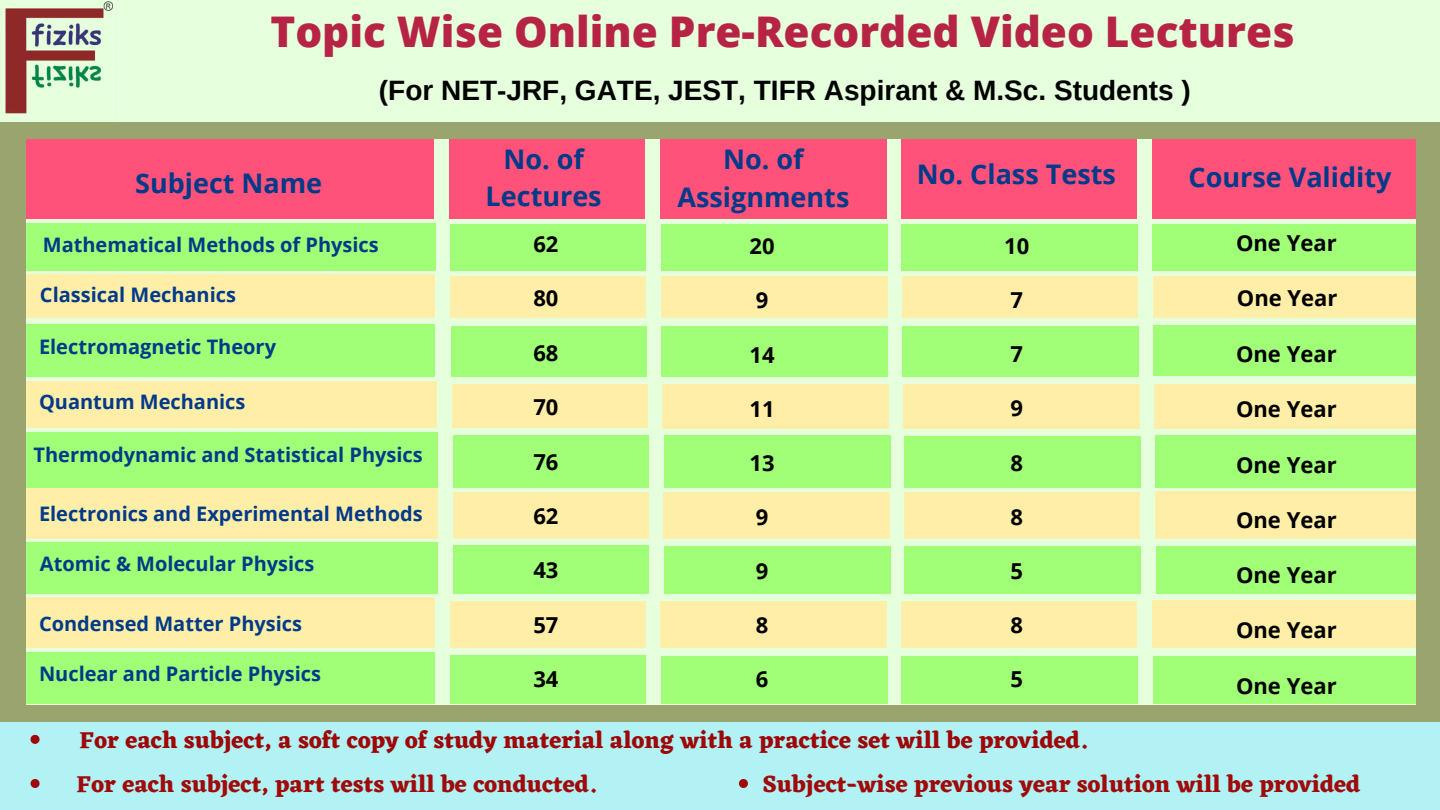
<style>
.page{position:relative;width:1440px;height:810px;background:#e6ffdc}
.page>*{position:absolute;margin:0;border:0;box-sizing:border-box;transform-origin:0 0}
.t1{font:800 42.3px "Open Sans";color:#b62345}
.t2{font:700 28px "Arimo";color:#000}
.t3{font:700 27px/37.5px "Open Sans";color:#003a89;text-align:center}
.t4{font:700 24px "Eczar";color:#9f0a0a}
.t5{font:700 24px "Eczar";color:#9d0707}
.t6{font:700 22px "Open Sans";color:#000}
.t7{font:700 20px "Open Sans";color:#003a89}
</style>
<div class="page">
<img style="left:5px;top:1px;width:108px;height:113px">
<div style="left:21px;top:134px;width:412px;height:85px;background:#ff527a"></div>
<div style="left:450px;top:134px;width:195px;height:85px;background:#ff527a"></div>
<div style="left:660px;top:134px;width:227px;height:85px;background:#ff527a"></div>
<div style="left:901px;top:134px;width:236px;height:85px;background:#ff527a"></div>
<div style="left:1152px;top:134px;width:264px;height:85px;background:#ff527a"></div>
<div style="left:22px;top:223px;width:414px;height:48px;background:#a0ff77"></div>
<div style="left:450px;top:224px;width:196px;height:47px;background:#a0ff77"></div>
<div style="left:661px;top:224px;width:226px;height:47px;background:#a0ff77"></div>
<div style="left:901px;top:224px;width:236px;height:47px;background:#a0ff77"></div>
<div style="left:1152px;top:224px;width:264px;height:47px;background:#a0ff77"></div>
<div style="left:22px;top:274px;width:413px;height:44px;background:#ffeea7"></div>
<div style="left:450px;top:276px;width:196px;height:42px;background:#ffeea7"></div>
<div style="left:661px;top:276px;width:226px;height:42px;background:#ffeea7"></div>
<div style="left:902px;top:276px;width:236px;height:42px;background:#ffeea7"></div>
<div style="left:1153px;top:276px;width:264px;height:42px;background:#ffeea7"></div>
<div style="left:21px;top:324px;width:414px;height:52px;background:#a0ff77"></div>
<div style="left:451px;top:326px;width:196px;height:50px;background:#a0ff77"></div>
<div style="left:662px;top:326px;width:226px;height:50px;background:#a0ff77"></div>
<div style="left:902px;top:326px;width:236px;height:50px;background:#a0ff77"></div>
<div style="left:1153px;top:326px;width:264px;height:50px;background:#a0ff77"></div>
<div style="left:22px;top:382px;width:415px;height:46px;background:#ffeea7"></div>
<div style="left:452px;top:384px;width:195px;height:44px;background:#ffeea7"></div>
<div style="left:662px;top:384px;width:227px;height:44px;background:#ffeea7"></div>
<div style="left:903px;top:384px;width:236px;height:44px;background:#ffeea7"></div>
<div style="left:1154px;top:384px;width:264px;height:44px;background:#ffeea7"></div>
<div style="left:22px;top:432px;width:416px;height:55px;background:#a0ff77"></div>
<div style="left:453px;top:435px;width:196px;height:52px;background:#a0ff77"></div>
<div style="left:664px;top:435px;width:226px;height:52px;background:#a0ff77"></div>
<div style="left:904px;top:436px;width:237px;height:51px;background:#a0ff77"></div>
<div style="left:1155px;top:435px;width:263px;height:52px;background:#a0ff77"></div>
<div style="left:22px;top:489px;width:416px;height:50px;background:#ffeea7"></div>
<div style="left:453px;top:493px;width:195px;height:46px;background:#ffeea7"></div>
<div style="left:663px;top:492px;width:227px;height:47px;background:#ffeea7"></div>
<div style="left:904px;top:492px;width:236px;height:47px;background:#ffeea7"></div>
<div style="left:1155px;top:492px;width:264px;height:47px;background:#ffeea7"></div>
<div style="left:22px;top:542px;width:416px;height:52px;background:#a0ff77"></div>
<div style="left:453px;top:545px;width:196px;height:49px;background:#a0ff77"></div>
<div style="left:664px;top:546px;width:227px;height:48px;background:#a0ff77"></div>
<div style="left:905px;top:546px;width:236px;height:48px;background:#a0ff77"></div>
<div style="left:1156px;top:546px;width:264px;height:48px;background:#a0ff77"></div>
<div style="left:0;top:123px;width:1440px;height:15px;background:#99a46f"></div>
<div style="left:19px;top:597px;width:416px;height:51px;background:#ffeea7"></div>
<div style="left:450px;top:601px;width:195px;height:47px;background:#ffeea7"></div>
<div style="left:660px;top:601px;width:227px;height:47px;background:#ffeea7"></div>
<div style="left:901px;top:601px;width:236px;height:47px;background:#ffeea7"></div>
<div style="left:1152px;top:600px;width:264px;height:48px;background:#ffeea7"></div>
<div style="left:19px;top:653px;width:416px;height:51px;background:#a0ff77"></div>
<div style="left:450px;top:655px;width:196px;height:49px;background:#a0ff77"></div>
<div style="left:661px;top:656px;width:227px;height:48px;background:#a0ff77"></div>
<div style="left:902px;top:656px;width:236px;height:48px;background:#a0ff77"></div>
<div style="left:1153px;top:657px;width:264px;height:47px;background:#a0ff77"></div>
<div style="left:0;top:711px;width:1440px;height:99px;background:#b2f1f4"></div>
<div style="left:1416px;top:134px;width:24px;height:577px;background:#99a46f"></div>
<svg style="left:31px;top:735px;width:9px;height:9px"></svg>
<svg style="left:31px;top:779px;width:9px;height:9px"></svg>
<div style="left:0;top:122px;width:25px;height:590px;background:#99a46f"></div>
<div style="left:0;top:706px;width:1440px;height:15px;background:#99a46f"></div>
<svg style="left:739px;top:779px;width:9px;height:9px"></svg>
<h1 class="t1" style="left:270px;top:2px;width:1026px">Topic Wise Online Pre-Recorded Video Lectures</h1>
<h3 class="t3" style="left:135px;top:164px;width:189px">Subject Name</h3>
<h2 class="t2" style="left:379px;top:75px;width:813px">(For NET-JRF, GATE, JEST, TIFR Aspirant &amp; M.Sc. Students )</h2>
<h3 class="t3" style="left:486px;top:139px;width:118px">No. of<br>Lectures</h3>
<h3 class="t3" style="left:678px;top:140px;width:173px">No. of<br>Assignments</h3>
<h3 class="t3" style="left:917px;top:155px;width:201px">No. Class Tests</h3>
<h3 class="t3" style="left:1189px;top:158px;width:204px">Course Validity</h3>
<p class="t7" style="left:43px;top:230px;width:337px">Mathematical Methods of Physics</p>
<p class="t7" style="left:40px;top:280px;width:198px">Classical Mechanics</p>
<p class="t7" style="left:39px;top:332px;width:239px">Electromagnetic Theory</p>
<p class="t7" style="left:39px;top:388px;width:208px">Quantum Mechanics</p>
<p class="t7" style="left:34px;top:440px;width:391px">Thermodynamic and Statistical Physics</p>
<p class="t7" style="left:39px;top:500px;width:385px">Electronics and Experimental Methods</p>
<p class="t7" style="left:40px;top:549px;width:276px">Atomic &amp; Molecular Physics</p>
<p class="t7" style="left:39px;top:609px;width:265px">Condensed Matter Physics</p>
<p class="t7" style="left:39px;top:660px;width:284px">Nuclear and Particle Physics</p>
<p class="t6" style="left:533px;top:229px;width:27px">62</p>
<p class="t6" style="left:750px;top:231px;width:27px">20</p>
<p class="t6" style="left:1004px;top:230px;width:27px">10</p>
<p class="t6" style="left:1236px;top:228px;width:102px">One Year</p>
<p class="t6" style="left:533px;top:283px;width:27px">80</p>
<p class="t6" style="left:533px;top:337px;width:27px">68</p>
<p class="t6" style="left:533px;top:392px;width:27px">70</p>
<p class="t6" style="left:533px;top:446px;width:27px">76</p>
<p class="t6" style="left:533px;top:500px;width:27px">62</p>
<p class="t6" style="left:1237px;top:283px;width:102px">One Year</p>
<p class="t6" style="left:1011px;top:285px;width:14px">7</p>
<p class="t6" style="left:1011px;top:339px;width:14px">7</p>
<p class="t6" style="left:1011px;top:393px;width:14px">9</p>
<p class="t6" style="left:1011px;top:447px;width:14px">8</p>
<p class="t6" style="left:1011px;top:501px;width:14px">8</p>
<p class="t6" style="left:756px;top:285px;width:14px">9</p>
<p class="t6" style="left:750px;top:339px;width:27px">14</p>
<p class="t6" style="left:750px;top:393px;width:27px">11</p>
<p class="t6" style="left:750px;top:447px;width:27px">13</p>
<p class="t6" style="left:756px;top:501px;width:14px">9</p>
<p class="t6" style="left:1236px;top:338px;width:102px">One Year</p>
<p class="t6" style="left:1236px;top:394px;width:102px">One Year</p>
<p class="t6" style="left:1236px;top:449px;width:102px">One Year</p>
<p class="t6" style="left:1236px;top:504px;width:102px">One Year</p>
<p class="t6" style="left:533px;top:555px;width:27px">43</p>
<p class="t6" style="left:756px;top:555px;width:14px">9</p>
<p class="t6" style="left:1011px;top:555px;width:14px">5</p>
<p class="t6" style="left:1236px;top:560px;width:102px">One Year</p>
<p class="t6" style="left:533px;top:609px;width:27px">57</p>
<p class="t6" style="left:756px;top:609px;width:14px">8</p>
<p class="t6" style="left:1011px;top:609px;width:14px">8</p>
<p class="t6" style="left:1236px;top:615px;width:102px">One Year</p>
<p class="t6" style="left:533px;top:664px;width:27px">34</p>
<p class="t6" style="left:756px;top:664px;width:14px">6</p>
<p class="t6" style="left:1011px;top:664px;width:14px">5</p>
<p class="t6" style="left:1236px;top:670px;width:102px">One Year</p>
<p class="t5" style="left:80px;top:726px;width:1009px">For each subject, a soft copy of study material along with a practice set will be provided.</p>
<p class="t4" style="left:77px;top:770px;width:521px">For each subject, part tests will be conducted.</p>
<p class="t4" style="left:762px;top:770px;width:599px">Subject-wise previous year solution will be provided</p>
</div>
